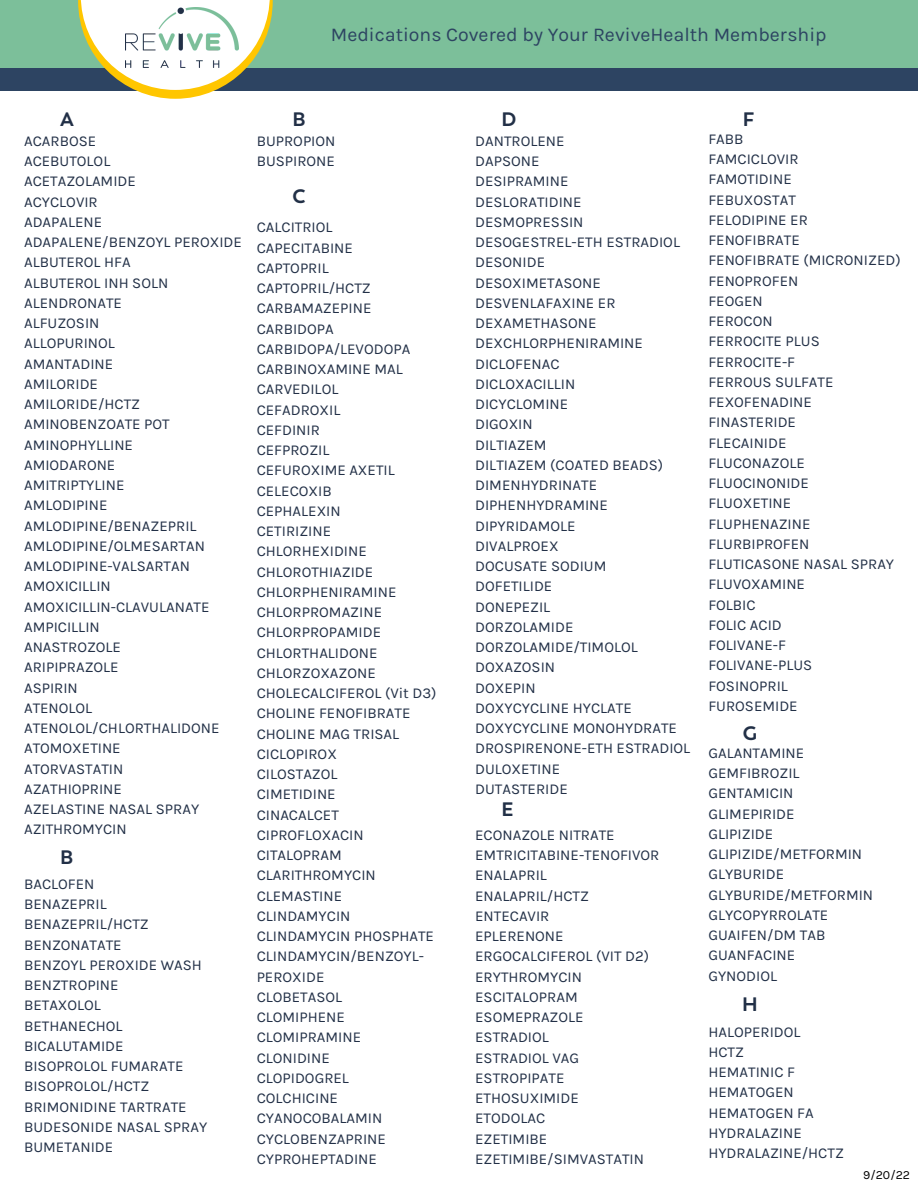
<style>
.page{position:relative;width:918px;height:1188px;background:#fff}
.page>*{position:absolute;margin:0;border:0;box-sizing:border-box;transform-origin:0 0}
.t1{font:19.5px "Karla";color:#2d4462}
.t2{font:700 19.35px "Boston";color:#223047}
.t3{font:15px/20.2px "Karla";color:#223047}
.t4{font:12.45px "Karla";color:#000}
</style>
<div class="page">
<div style="left:0;top:0;width:918px;height:91px;background:#2d4462"></div>
<div style="left:0;top:0;width:918px;height:68px;background:#7cbf9a"></div>
<svg style="left:78px;top:0;width:195px;height:99px"></svg>
<img style="left:126px;top:7px;width:112px;height:60px">
<h1 class="t1" style="left:331px;top:23px;width:497px">Medications Covered by Your ReviveHealth Membership</h1>
<p class="t2" style="left:60px;top:107px;width:15px">A</p>
<p class="t3" style="left:24px;top:131px;width:219px">ACARBOSE<br>ACEBUTOLOL<br>ACETAZOLAMIDE<br>ACYCLOVIR<br>ADAPALENE<br>ADAPALENE/BENZOYL PEROXIDE<br>ALBUTEROL HFA<br>ALBUTEROL INH SOLN<br>ALENDRONATE<br>ALFUZOSIN<br>ALLOPURINOL<br>AMANTADINE<br>AMILORIDE<br>AMILORIDE/HCTZ<br>AMINOBENZOATE POT<br>AMINOPHYLLINE<br>AMIODARONE<br>AMITRIPTYLINE<br>AMLODIPINE<br>AMLODIPINE/BENAZEPRIL<br>AMLODIPINE/OLMESARTAN<br>AMLODIPINE-VALSARTAN<br>AMOXICILLIN<br>AMOXICILLIN-CLAVULANATE<br>AMPICILLIN<br>ANASTROZOLE<br>ARIPIPRAZOLE<br>ASPIRIN<br>ATENOLOL<br>ATENOLOL/CHLORTHALIDONE<br>ATOMOXETINE<br>ATORVASTATIN<br>AZATHIOPRINE<br>AZELASTINE NASAL SPRAY<br>AZITHROMYCIN</p>
<p class="t2" style="left:60px;top:844px;width:15px">B</p>
<p class="t3" style="left:24px;top:874px;width:185px">BACLOFEN<br>BENAZEPRIL<br>BENAZEPRIL/HCTZ<br>BENZONATATE<br>BENZOYL PEROXIDE WASH<br>BENZTROPINE<br>BETAXOLOL<br>BETHANECHOL<br>BICALUTAMIDE<br>BISOPROLOL FUMARATE<br>BISOPROLOL/HCTZ<br>BRIMONIDINE TARTRATE<br>BUDESONIDE NASAL SPRAY<br>BUMETANIDE</p>
<p class="t2" style="left:293px;top:107px;width:15px">B</p>
<p class="t2" style="left:743px;top:107px;width:13px">F</p>
<p class="t2" style="left:501px;top:107px;width:16px">D</p>
<p class="t3" style="left:257px;top:131px;width:80px">BUPROPION<br>BUSPIRONE</p>
<p class="t2" style="left:293px;top:184px;width:15px">C</p>
<p class="t3" style="left:257px;top:217px;width:181px">CALCITRIOL<br>CAPECITABINE<br>CAPTOPRIL<br>CAPTOPRIL/HCTZ<br>CARBAMAZEPINE<br>CARBIDOPA<br>CARBIDOPA/LEVODOPA<br>CARBINOXAMINE MAL<br>CARVEDILOL<br>CEFADROXIL<br>CEFDINIR<br>CEFPROZIL<br>CEFUROXIME AXETIL<br>CELECOXIB<br>CEPHALEXIN<br>CETIRIZINE<br>CHLORHEXIDINE<br>CHLOROTHIAZIDE<br>CHLORPHENIRAMINE<br>CHLORPROMAZINE<br>CHLORPROPAMIDE<br>CHLORTHALIDONE<br>CHLORZOXAZONE<br>CHOLECALCIFEROL (Vit D3)<br>CHOLINE FENOFIBRATE<br>CHOLINE MAG TRISAL<br>CICLOPIROX<br>CILOSTAZOL<br>CIMETIDINE<br>CINACALCET<br>CIPROFLOXACIN<br>CITALOPRAM<br>CLARITHROMYCIN<br>CLEMASTINE<br>CLINDAMYCIN<br>CLINDAMYCIN PHOSPHATE<br>CLINDAMYCIN/BENZOYL-<br>PEROXIDE<br>CLOBETASOL<br>CLOMIPHENE<br>CLOMIPRAMINE<br>CLONIDINE<br>CLOPIDOGREL<br>COLCHICINE<br>CYANOCOBALAMIN<br>CYCLOBENZAPRINE<br>CYPROHEPTADINE</p>
<p class="t3" style="left:475px;top:131px;width:217px">DANTROLENE<br>DAPSONE<br>DESIPRAMINE<br>DESLORATIDINE<br>DESMOPRESSIN<br>DESOGESTREL-ETH ESTRADIOL<br>DESONIDE<br>DESOXIMETASONE<br>DESVENLAFAXINE ER<br>DEXAMETHASONE<br>DEXCHLORPHENIRAMINE<br>DICLOFENAC<br>DICLOXACILLIN<br>DICYCLOMINE<br>DIGOXIN<br>DILTIAZEM<br>DILTIAZEM (COATED BEADS)<br>DIMENHYDRINATE<br>DIPHENHYDRAMINE<br>DIPYRIDAMOLE<br>DIVALPROEX<br>DOCUSATE SODIUM<br>DOFETILIDE<br>DONEPEZIL<br>DORZOLAMIDE<br>DORZOLAMIDE/TIMOLOL<br>DOXAZOSIN<br>DOXEPIN<br>DOXYCYCLINE HYCLATE<br>DOXYCYCLINE MONOHYDRATE<br>DROSPIRENONE-ETH ESTRADIOL<br>DULOXETINE<br>DUTASTERIDE</p>
<p class="t3" style="left:475px;top:825px;width:186px">ECONAZOLE NITRATE<br>EMTRICITABINE-TENOFIVOR<br>ENALAPRIL<br>ENALAPRIL/HCTZ<br>ENTECAVIR<br>EPLERENONE<br>ERGOCALCIFEROL (VIT D2)<br>ERYTHROMYCIN<br>ESCITALOPRAM<br>ESOMEPRAZOLE<br>ESTRADIOL<br>ESTRADIOL VAG<br>ESTROPIPATE<br>ETHOSUXIMIDE<br>ETODOLAC<br>EZETIMIBE<br>EZETIMIBE/SIMVASTATIN</p>
<p class="t2" style="left:501px;top:797px;width:14px">E</p>
<p class="t3" style="left:708px;top:129px;width:194px">FABB<br>FAMCICLOVIR<br>FAMOTIDINE<br>FEBUXOSTAT<br>FELODIPINE ER<br>FENOFIBRATE<br>FENOFIBRATE (MICRONIZED)<br>FENOPROFEN<br>FEOGEN<br>FEROCON<br>FERROCITE PLUS<br>FERROCITE-F<br>FERROUS SULFATE<br>FEXOFENADINE<br>FINASTERIDE<br>FLECAINIDE<br>FLUCONAZOLE<br>FLUOCINONIDE<br>FLUOXETINE<br>FLUPHENAZINE<br>FLURBIPROFEN<br>FLUTICASONE NASAL SPRAY<br>FLUVOXAMINE<br>FOLBIC<br>FOLIC ACID<br>FOLIVANE-F<br>FOLIVANE-PLUS<br>FOSINOPRIL<br>FUROSEMIDE</p>
<p class="t2" style="left:743px;top:721px;width:16px">G</p>
<p class="t3" style="left:708px;top:743px;width:166px">GALANTAMINE<br>GEMFIBROZIL<br>GENTAMICIN<br>GLIMEPIRIDE<br>GLIPIZIDE<br>GLIPIZIDE/METFORMIN<br>GLYBURIDE<br>GLYBURIDE/METFORMIN<br>GLYCOPYRROLATE<br>GUAIFEN/DM TAB<br>GUANFACINE<br>GYNODIOL</p>
<p class="t2" style="left:742px;top:992px;width:17px">H</p>
<p class="t3" style="left:708px;top:1022px;width:137px">HALOPERIDOL<br>HCTZ<br>HEMATINIC F<br>HEMATOGEN<br>HEMATOGEN FA<br>HYDRALAZINE<br>HYDRALAZINE/HCTZ</p>
<p class="t4" style="left:863px;top:1168px;width:48px">9/20/22</p>
</div>
